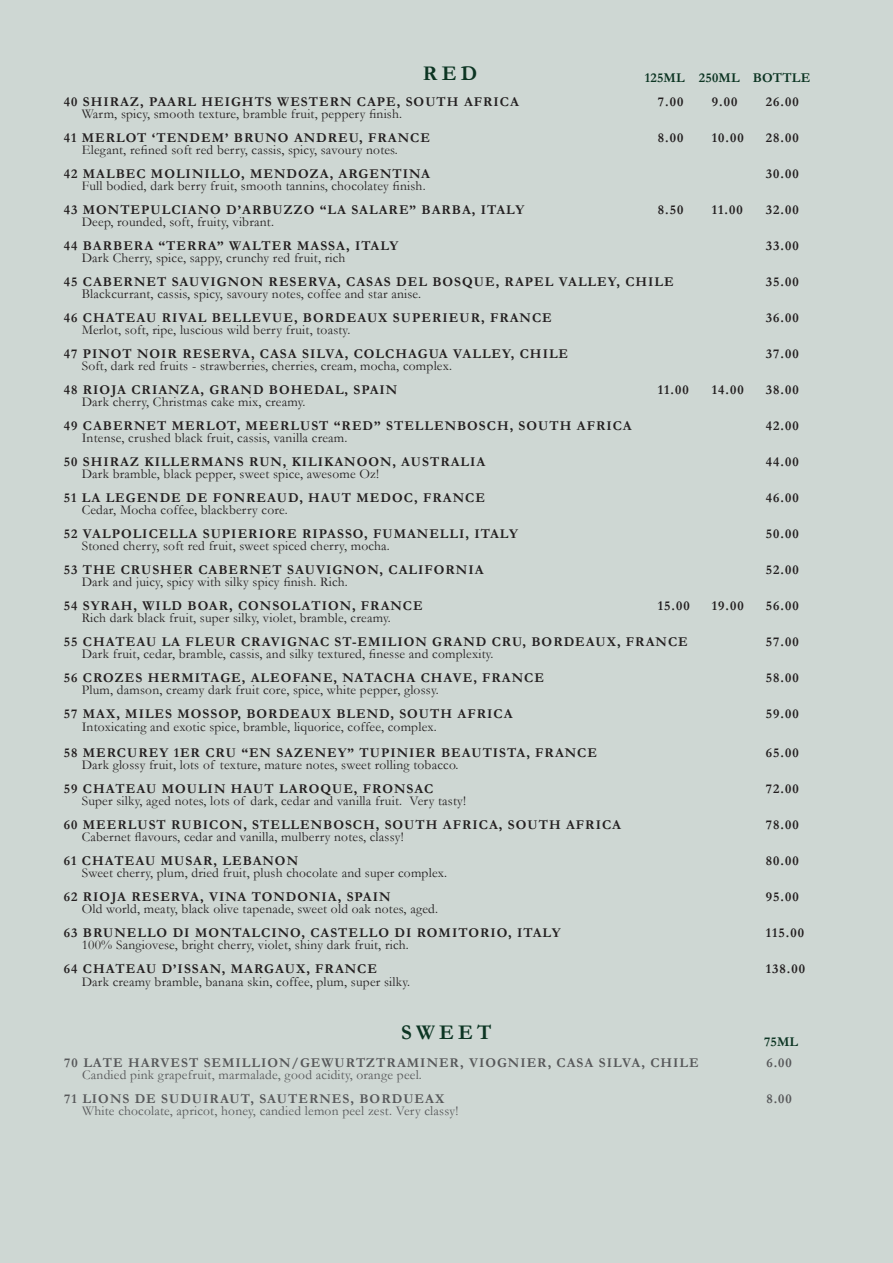
<style>
.page{position:relative;width:893px;height:1263px;background:#ced7d3}
.page>*{position:absolute;margin:0;border:0;box-sizing:border-box;transform-origin:0 0}
.t1{font:700 21px "Garamond";letter-spacing:.2em;color:#0c3523}
.t2{font:13.5px "Garamond";letter-spacing:.015em;color:#231f20}
.t3{font:700 13.5px "Garamond";letter-spacing:.075em;color:#231f20}
.t4{font:13.5px "Garamond";letter-spacing:.015em;color:#57585a}
.t5{font:700 13.5px "Garamond";letter-spacing:.075em;color:#57585a}
.t6{font:700 13.5px "Garamond";letter-spacing:.015em;color:#0c3523}
</style>
<div class="page">
<p class="t1" style="left:423px;top:59px;width:56px">RED</p>
<p class="t6" style="left:645px;top:69px;width:167px">125ML 250ML BOTTLE</p>
<p class="t3" style="left:64px;top:92px;width:457px">40 SHIRAZ, PAARL HEIGHTS WESTERN CAPE, SOUTH AFRICA</p>
<p class="t3" style="left:658px;top:92px;width:27px">7.00</p>
<p class="t3" style="left:712px;top:92px;width:27px">9.00</p>
<p class="t3" style="left:766px;top:92px;width:34px">26.00</p>
<p class="t2" style="left:82px;top:104px;width:322px">Warm, spicy, smooth texture, bramble fruit, peppery finish.</p>
<p class="t3" style="left:64px;top:128px;width:368px">41 MERLOT ‘TENDEM’ BRUNO ANDREU, FRANCE</p>
<p class="t3" style="left:658px;top:128px;width:27px">8.00</p>
<p class="t3" style="left:712px;top:128px;width:33px">10.00</p>
<p class="t3" style="left:766px;top:128px;width:34px">28.00</p>
<p class="t2" style="left:82px;top:140px;width:318px">Elegant, refined soft red berry, cassis, spicy, savoury notes.</p>
<p class="t3" style="left:64px;top:164px;width:368px">42 MALBEC MOLINILLO, MENDOZA, ARGENTINA</p>
<p class="t3" style="left:766px;top:164px;width:34px">30.00</p>
<p class="t2" style="left:82px;top:176px;width:345px">Full bodied, dark berry fruit, smooth tannins, chocolatey finish.</p>
<p class="t3" style="left:64px;top:200px;width:462px">43 MONTEPULCIANO D’ARBUZZO “LA SALARE” BARBA, ITALY</p>
<p class="t3" style="left:658px;top:200px;width:27px">8.50</p>
<p class="t3" style="left:712px;top:200px;width:32px">11.00</p>
<p class="t3" style="left:766px;top:200px;width:34px">32.00</p>
<p class="t2" style="left:82px;top:212px;width:194px">Deep, rounded, soft, fruity, vibrant.</p>
<p class="t3" style="left:64px;top:236px;width:336px">44 BARBERA “TERRA” WALTER MASSA, ITALY</p>
<p class="t3" style="left:766px;top:236px;width:34px">33.00</p>
<p class="t2" style="left:82px;top:248px;width:265px">Dark Cherry, spice, sappy, crunchy red fruit, rich</p>
<p class="t3" style="left:64px;top:272px;width:611px">45 CABERNET SAUVIGNON RESERVA, CASAS DEL BOSQUE, RAPEL VALLEY, CHILE</p>
<p class="t3" style="left:766px;top:272px;width:34px">35.00</p>
<p class="t2" style="left:82px;top:284px;width:341px">Blackcurrant, cassis, spicy, savoury notes, coffee and star anise.</p>
<p class="t3" style="left:64px;top:308px;width:489px">46 CHATEAU RIVAL BELLEVUE, BORDEAUX SUPERIEUR, FRANCE</p>
<p class="t3" style="left:766px;top:308px;width:34px">36.00</p>
<p class="t2" style="left:82px;top:320px;width:270px">Merlot, soft, ripe, luscious wild berry fruit, toasty.</p>
<p class="t3" style="left:64px;top:344px;width:506px">47 PINOT NOIR RESERVA, CASA SILVA, COLCHAGUA VALLEY, CHILE</p>
<p class="t3" style="left:766px;top:344px;width:34px">37.00</p>
<p class="t2" style="left:82px;top:356px;width:372px">Soft, dark red fruits - strawberries, cherries, cream, mocha, complex.</p>
<p class="t3" style="left:64px;top:380px;width:335px">48 RIOJA CRIANZA, GRAND BOHEDAL, SPAIN</p>
<p class="t3" style="left:658px;top:380px;width:32px">11.00</p>
<p class="t3" style="left:712px;top:380px;width:33px">14.00</p>
<p class="t3" style="left:766px;top:380px;width:34px">38.00</p>
<p class="t2" style="left:82px;top:392px;width:225px">Dark cherry, Christmas cake mix, creamy.</p>
<p class="t3" style="left:64px;top:416px;width:570px">49 CABERNET MERLOT, MEERLUST “RED” STELLENBOSCH, SOUTH AFRICA</p>
<p class="t3" style="left:766px;top:416px;width:34px">42.00</p>
<p class="t2" style="left:82px;top:428px;width:267px">Intense, crushed black fruit, cassis, vanilla cream.</p>
<p class="t3" style="left:64px;top:452px;width:423px">50 SHIRAZ KILLERMANS RUN, KILIKANOON, AUSTRALIA</p>
<p class="t3" style="left:766px;top:452px;width:34px">44.00</p>
<p class="t2" style="left:82px;top:464px;width:299px">Dark bramble, black pepper, sweet spice, awesome Oz!</p>
<p class="t3" style="left:64px;top:488px;width:423px">51 LA LEGENDE DE FONREAUD, HAUT MEDOC, FRANCE</p>
<p class="t3" style="left:766px;top:488px;width:34px">46.00</p>
<p class="t2" style="left:82px;top:500px;width:207px">Cedar, Mocha coffee, blackberry core.</p>
<p class="t3" style="left:64px;top:524px;width:456px">52 VALPOLICELLA SUPIERIORE RIPASSO, FUMANELLI, ITALY</p>
<p class="t3" style="left:766px;top:524px;width:34px">50.00</p>
<p class="t2" style="left:82px;top:536px;width:310px">Stoned cherry, soft red fruit, sweet spiced cherry, mocha.</p>
<p class="t3" style="left:64px;top:560px;width:421px">53 THE CRUSHER CABERNET SAUVIGNON, CALIFORNIA</p>
<p class="t3" style="left:766px;top:560px;width:34px">52.00</p>
<p class="t2" style="left:82px;top:572px;width:268px">Dark and juicy, spicy with silky spicy finish. Rich.</p>
<p class="t3" style="left:64px;top:596px;width:360px">54 SYRAH, WILD BOAR, CONSOLATION, FRANCE</p>
<p class="t3" style="left:658px;top:596px;width:33px">15.00</p>
<p class="t3" style="left:712px;top:596px;width:33px">19.00</p>
<p class="t3" style="left:766px;top:596px;width:34px">56.00</p>
<p class="t2" style="left:82px;top:608px;width:311px">Rich dark black fruit, super silky, violet, bramble, creamy.</p>
<p class="t3" style="left:64px;top:632px;width:625px">55 CHATEAU LA FLEUR CRAVIGNAC ST-EMILION GRAND CRU, BORDEAUX, FRANCE</p>
<p class="t3" style="left:766px;top:632px;width:34px">57.00</p>
<p class="t2" style="left:82px;top:644px;width:413px">Dark fruit, cedar, bramble, cassis, and silky textured, finesse and complexity.</p>
<p class="t3" style="left:64px;top:668px;width:482px">56 CROZES HERMITAGE, ALEOFANE, NATACHA CHAVE, FRANCE</p>
<p class="t3" style="left:766px;top:668px;width:34px">58.00</p>
<p class="t2" style="left:82px;top:680px;width:358px">Plum, damson, creamy dark fruit core, spice, white pepper, glossy.</p>
<p class="t3" style="left:64px;top:704px;width:450px">57 MAX, MILES MOSSOP, BORDEAUX BLEND, SOUTH AFRICA</p>
<p class="t3" style="left:766px;top:704px;width:34px">59.00</p>
<p class="t2" style="left:82px;top:718px;width:357px">Intoxicating and exotic spice, bramble, liquorice, coffee, complex.</p>
<p class="t3" style="left:64px;top:743px;width:535px">58 MERCUREY 1ER CRU “EN SAZENEY” TUPINIER BEAUTISTA, FRANCE</p>
<p class="t3" style="left:766px;top:743px;width:34px">65.00</p>
<p class="t2" style="left:82px;top:755px;width:378px">Dark glossy fruit, lots of texture, mature notes, sweet rolling tobacco.</p>
<p class="t3" style="left:64px;top:779px;width:371px">59 CHATEAU MOULIN HAUT LAROQUE, FRONSAC</p>
<p class="t3" style="left:766px;top:779px;width:34px">72.00</p>
<p class="t2" style="left:82px;top:791px;width:386px">Super silky, aged notes, lots of dark, cedar and vanilla fruit. Very tasty!</p>
<p class="t3" style="left:64px;top:815px;width:559px">60 MEERLUST RUBICON, STELLENBOSCH, SOUTH AFRICA, SOUTH AFRICA</p>
<p class="t3" style="left:766px;top:815px;width:34px">78.00</p>
<p class="t2" style="left:82px;top:827px;width:323px">Cabernet flavours, cedar and vanilla, mulberry notes, classy!</p>
<p class="t3" style="left:64px;top:851px;width:236px">61 CHATEAU MUSAR, LEBANON</p>
<p class="t3" style="left:766px;top:851px;width:34px">80.00</p>
<p class="t2" style="left:82px;top:863px;width:367px">Sweet cherry, plum, dried fruit, plush chocolate and super complex.</p>
<p class="t3" style="left:64px;top:887px;width:328px">62 RIOJA RESERVA, VINA TONDONIA, SPAIN</p>
<p class="t3" style="left:766px;top:887px;width:34px">95.00</p>
<p class="t2" style="left:82px;top:899px;width:358px">Old world, meaty, black olive tapenade, sweet old oak notes, aged.</p>
<p class="t3" style="left:64px;top:923px;width:498px">63 BRUNELLO DI MONTALCINO, CASTELLO DI ROMITORIO, ITALY</p>
<p class="t3" style="left:766px;top:923px;width:40px">115.00</p>
<p class="t2" style="left:82px;top:935px;width:329px">100% Sangiovese, bright cherry, violet, shiny dark fruit, rich.</p>
<p class="t3" style="left:64px;top:959px;width:315px">64 CHATEAU D’ISSAN, MARGAUX, FRANCE</p>
<p class="t3" style="left:766px;top:959px;width:41px">138.00</p>
<p class="t2" style="left:82px;top:973px;width:330px">Dark creamy bramble, banana skin, coffee, plum, super silky.</p>
<p class="t1" style="left:401px;top:1018px;width:92px">SWEET</p>
<p class="t6" style="left:764px;top:1033px;width:36px">75ML</p>
<p class="t5" style="left:64px;top:1053px;width:636px">70 LATE HARVEST SEMILLION/GEWURTZTRAMINER, VIOGNIER, CASA SILVA, CHILE</p>
<p class="t5" style="left:766px;top:1053px;width:27px">6.00</p>
<p class="t4" style="left:82px;top:1065px;width:341px">Candied pink grapefruit, marmalade, good acidity, orange peel.</p>
<p class="t5" style="left:64px;top:1089px;width:382px">71 LIONS DE SUDUIRAUT, SAUTERNES, BORDUEAX</p>
<p class="t5" style="left:766px;top:1089px;width:27px">8.00</p>
<p class="t4" style="left:82px;top:1101px;width:378px">White chocolate, apricot, honey, candied lemon peel zest. Very classy!</p>
</div>
